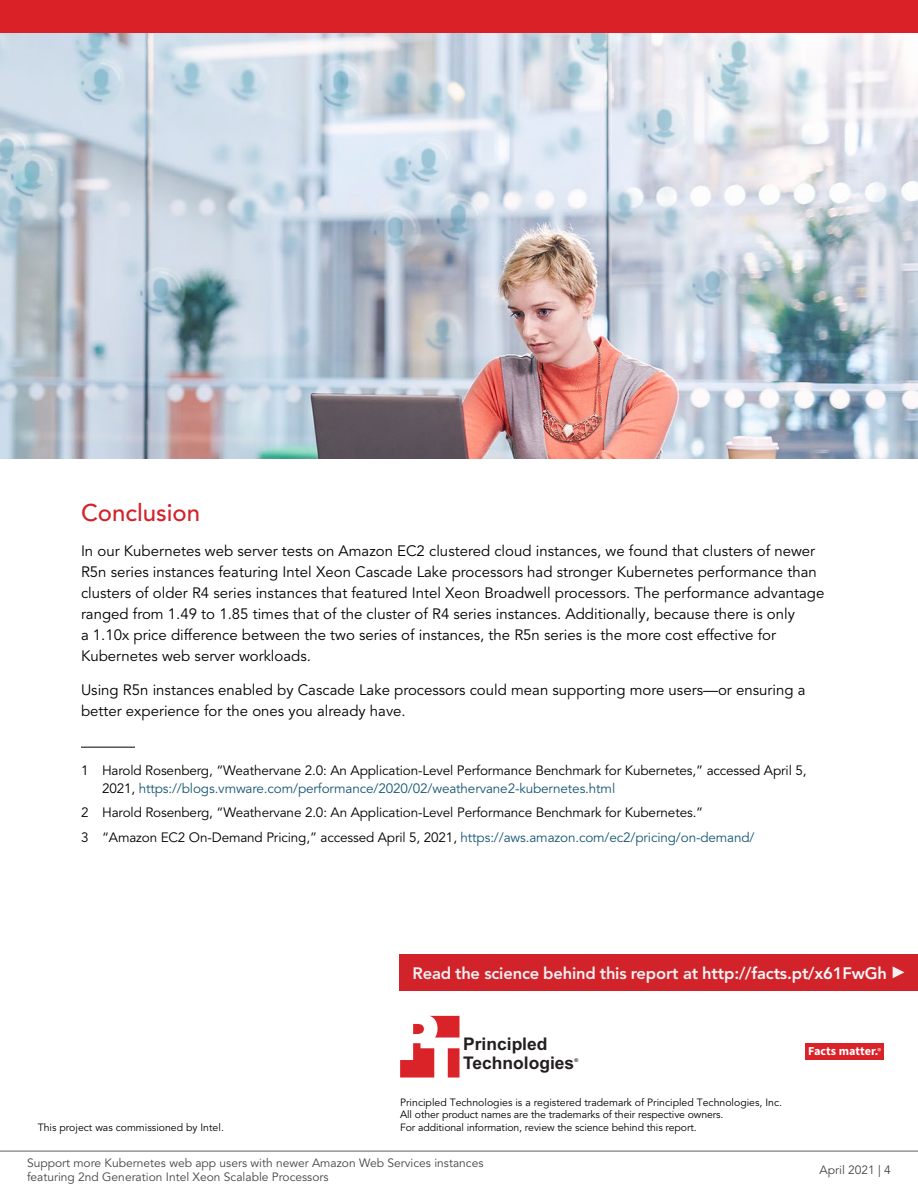
<style>
.page{position:relative;width:918px;height:1188px;background:#fff}
.page>*{position:absolute;margin:0;border:0;box-sizing:border-box;transform-origin:0 0}
.t1{font:500 24px "Avenir LT Pro";color:#d2232a}
.t2{font:700 17.4px/18.6px "Arial";color:#231f20}
.t3{font:800 16.5px "Avenir LT Pro";letter-spacing:-.01em;color:#f1f1f2}
.t4{font:15px/21px "Avenir LT Pro";color:#000}
.t5{font:13.5px/18px "Avenir LT Pro";letter-spacing:-.01em;color:#000}
.t6{font:700 12.15px "Source Sans Pro";color:#fff}
.t7{font:12px/14.4px "Avenir LT Pro";color:#464547}
.t8{font:10.5px/12.6px "Avenir LT Pro";letter-spacing:-.01em;color:#000}
.t9{font:700 5.25px "Arial";color:#231f20}
.s1{color:#165873}
.s2{color:#f3f7f8}
.s3{font-weight:600;font-size:8.55px}
</style>
<div class="page">
<hr style="left:81px;top:747px;width:54px;height:1px;background:#000">
<img style="left:0;top:32px;width:918px;height:427px">
<svg style="left:400px;top:1016px;width:59px;height:62px"></svg>
<div style="left:805px;top:1043px;width:78px;height:17px;background:#da2229"></div>
<div style="left:399px;top:954px;width:519px;height:37px;background:#d2232a"></div>
<svg style="left:893px;top:966px;width:11px;height:12px"></svg>
<hr style="left:0;top:1151px;width:918px;height:1px;background:#616264">
<div style="left:0;top:0;width:918px;height:32px;background:#da2128"></div>
<h1 class="t1" style="left:81px;top:498px;width:121px">Conclusion</h1>
<p class="t4" style="left:81px;top:540px;width:745px">In our Kubernetes web server tests on Amazon EC2 clustered cloud instances, we found that clusters of newer R5n series instances featuring Intel Xeon Cascade Lake processors had stronger Kubernetes performance than clusters of older R4 series instances that featured Intel Xeon Broadwell processors. The performance advantage ranged from 1.49 to 1.85 times that of the cluster of R4 series instances. Additionally, because there is only<br>a 1.10x price difference between the two series of instances, the R5n series is the more cost effective for Kubernetes web server workloads.</p>
<p class="t4" style="left:81px;top:680px;width:726px">Using R5n instances enabled by Cascade Lake processors could mean supporting more users—or ensuring a better experience for the ones you already have.</p>
<p class="t5" style="left:102px;top:761px;width:706px;text-indent:-21px">1 Harold Rosenberg, “Weathervane 2.0: An Application-Level Performance Benchmark for Kubernetes,” accessed April 5,<br>2021, <span class="s1">https://blogs.vmware.com/performance/2020/02/weathervane2-kubernetes.html</span></p>
<p class="t5" style="left:81px;top:800px;width:675px;line-height:24.8px">2 Harold Rosenberg, “Weathervane 2.0: An Application-Level Performance Benchmark for Kubernetes.”<br>3 “Amazon EC2 On-Demand Pricing,” accessed April 5, 2021, <span class="s1">https://aws.amazon.com/ec2/pricing/on-demand/</span></p>
<p class="t3" style="left:413px;top:963px;width:476px">Read the science behind this report at <span class="s2">http://facts.pt/x61FwGh</span></p>
<p class="t8" style="left:38px;top:1121px;width:188px">This project was commissioned by Intel.</p>
<p class="t2" style="left:463px;top:1036px;width:113px">Principled<br>Technologies</p>
<p class="t9" style="left:574px;top:1057px;width:5px">®</p>
<p class="t8" style="left:400px;top:1096px;width:383px">Principled Technologies is a registered trademark of Principled Technologies, Inc.<br>All other product names are the trademarks of their respective owners.<br>For additional information, review the science behind this report.</p>
<p class="t7" style="left:27px;top:1156px;width:458px">Support more Kubernetes web app users with newer Amazon Web Services instances featuring 2nd Generation Intel Xeon Scalable Processors</p>
<p class="t6" style="left:808px;top:1043px;width:74px">Facts matter.<span class="s3">®</span></p>
<p class="t7" style="left:820px;top:1163px;width:73px">April 2021 | 4</p>
</div>
